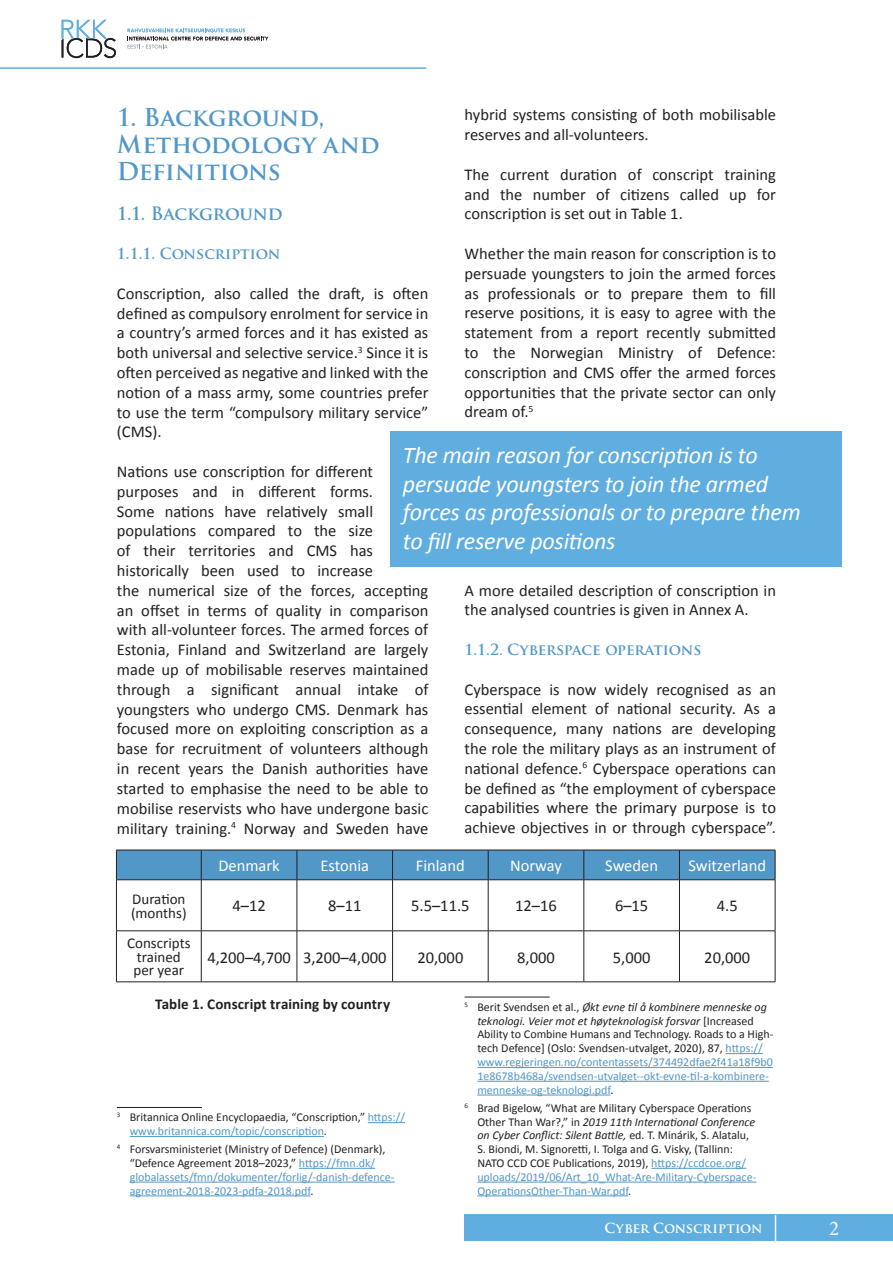
<style>
.page{position:relative;width:893px;height:1263px;background:#fff}
.page>*{position:absolute;margin:0;border:0;box-sizing:border-box;transform-origin:0 0}
.t1{font:italic 24px/28.8px "Calibri";letter-spacing:-.01em;color:#fff}
.t2{font:700 24px/27px "Trajan Pro";letter-spacing:-.005em;color:#5197c8}
.t3{font:21px "Minion Pro";color:#fff}
.t4{font:700 18px "Trajan Pro";letter-spacing:-.01em;color:#5197c8}
.t5{font:16.5px/19.8px "Calibri";color:#231f20;text-align:justify}
.t6{font:16.5px "Calibri";color:#fff}
.t7{font:700 15px "Trajan Pro";color:#5197c8}
.t8{font:15px/13.5px "Calibri";color:#231f20}
.t9{font:700 15px "Calibri";letter-spacing:.005em;color:#231f20}
.t10{font:700 13.5px "Trajan Pro";letter-spacing:-.005em;color:#fff}
.t11{font:12px/13.8px "Calibri";color:#5197c8}
.t12{font:12px/13.8px "Calibri";color:#231f20}
.s1{color:#231f20}
.s2{font-style:italic;color:#231f20}
.s3{font-style:italic}
.s4{color:#5197c8}
</style>
<div class="page">
<div style="left:465px;top:1215px;width:428px;height:26px;background:#60aee0"></div>
<hr style="left:775px;top:1215px;width:1px;height:48px;background:#fff">
<svg style="left:62px;top:20px;width:54px;height:38px"></svg>
<svg style="left:128px;top:28px;width:140px;height:21px"></svg>
<hr style="left:0;top:67px;width:426px;height:2px;background:#60aee0">
<hr style="left:117px;top:1107px;width:85px;height:1px;background:#231f20">
<hr style="left:368px;top:1122px;width:37px;height:1px;background:#5197c8">
<hr style="left:130px;top:1136px;width:194px;height:1px;background:#5197c8">
<hr style="left:299px;top:1168px;width:76px;height:1px;background:#5197c8">
<hr style="left:130px;top:1182px;width:265px;height:1px;background:#5197c8">
<hr style="left:130px;top:1195px;width:180px;height:1px;background:#5197c8">
<hr style="left:465px;top:997px;width:85px;height:1px;background:#231f20">
<hr style="left:726px;top:1053px;width:37px;height:1px;background:#5197c8">
<hr style="left:477px;top:1067px;width:296px;height:1px;background:#5197c8">
<hr style="left:477px;top:1081px;width:292px;height:1px;background:#5197c8">
<hr style="left:477px;top:1095px;width:133px;height:1px;background:#5197c8">
<hr style="left:651px;top:1168px;width:95px;height:1px;background:#5197c8">
<hr style="left:477px;top:1182px;width:279px;height:1px;background:#5197c8">
<hr style="left:477px;top:1195px;width:151px;height:1px;background:#5197c8">
<div style="left:116px;top:850px;width:660px;height:30px;background:#5197c8"></div>
<hr style="left:116px;top:879px;width:85px;height:1px;background:#231f20">
<hr style="left:116px;top:880px;width:1px;height:50px;background:#231f20">
<hr style="left:201px;top:879px;width:96px;height:1px;background:#231f20">
<hr style="left:201px;top:880px;width:1px;height:50px;background:#231f20">
<hr style="left:297px;top:879px;width:96px;height:1px;background:#231f20">
<hr style="left:297px;top:880px;width:1px;height:50px;background:#231f20">
<hr style="left:393px;top:879px;width:95px;height:1px;background:#231f20">
<hr style="left:392px;top:880px;width:1px;height:50px;background:#231f20">
<hr style="left:488px;top:879px;width:96px;height:1px;background:#231f20">
<hr style="left:488px;top:880px;width:1px;height:50px;background:#231f20">
<hr style="left:584px;top:879px;width:95px;height:1px;background:#231f20">
<hr style="left:584px;top:880px;width:1px;height:50px;background:#231f20">
<hr style="left:679px;top:879px;width:96px;height:1px;background:#231f20">
<hr style="left:679px;top:880px;width:1px;height:50px;background:#231f20">
<hr style="left:775px;top:880px;width:1px;height:50px;background:#231f20">
<hr style="left:116px;top:930px;width:85px;height:1px;background:#231f20">
<hr style="left:116px;top:931px;width:1px;height:50px;background:#231f20">
<hr style="left:201px;top:930px;width:96px;height:1px;background:#231f20">
<hr style="left:201px;top:931px;width:1px;height:50px;background:#231f20">
<hr style="left:297px;top:930px;width:96px;height:1px;background:#231f20">
<hr style="left:297px;top:931px;width:1px;height:50px;background:#231f20">
<hr style="left:393px;top:930px;width:95px;height:1px;background:#231f20">
<hr style="left:392px;top:931px;width:1px;height:50px;background:#231f20">
<hr style="left:488px;top:930px;width:96px;height:1px;background:#231f20">
<hr style="left:488px;top:931px;width:1px;height:50px;background:#231f20">
<hr style="left:584px;top:930px;width:95px;height:1px;background:#231f20">
<hr style="left:584px;top:931px;width:1px;height:50px;background:#231f20">
<hr style="left:679px;top:930px;width:96px;height:1px;background:#231f20">
<hr style="left:679px;top:931px;width:1px;height:50px;background:#231f20">
<hr style="left:775px;top:931px;width:1px;height:50px;background:#231f20">
<hr style="left:116px;top:981px;width:85px;height:1px;background:#231f20">
<hr style="left:201px;top:981px;width:96px;height:1px;background:#231f20">
<hr style="left:297px;top:981px;width:96px;height:1px;background:#231f20">
<hr style="left:393px;top:981px;width:95px;height:1px;background:#231f20">
<hr style="left:488px;top:981px;width:96px;height:1px;background:#231f20">
<hr style="left:584px;top:981px;width:95px;height:1px;background:#231f20">
<hr style="left:679px;top:981px;width:96px;height:1px;background:#231f20">
<div style="left:390px;top:431px;width:452px;height:135px;background:#60aee0"></div>
<h1 class="t2" style="left:117px;top:104px;width:264px">1. Background,<br>Methodology and<br>Definitions</h1>
<p class="t4" style="left:117px;top:202px;width:167px">1.1. Background</p>
<p class="t7" style="left:117px;top:244px;width:165px">1.1.1. Conscription</p>
<p class="t5" style="left:117px;top:283px;width:313px">Conscription, also called the draft, is often defined as compulsory enrolment for service in a country’s armed forces and it has existed as both universal and selective service.<sup>3</sup> Since it is often perceived as negative and linked with the notion of a mass army, some countries prefer to use the term “compulsory military service” (CMS).</p>
<p class="t5" style="left:117px;top:462px;width:313px;text-align:left">Nations use conscription for different purposes and in different forms.<br>Some nations have relatively small populations compared to the size<br>of their territories and CMS has historically been used to increase<br>the numerical size of the forces, accepting an offset in terms of quality in comparison with all-volunteer forces. The armed forces of Estonia, Finland and Switzerland are largely made up of mobilisable reserves maintained through a significant annual intake of youngsters who undergo CMS. Denmark has focused more on exploiting conscription as a base for recruitment of volunteers although in recent years the Danish authorities have started to emphasise the need to be able to mobilise reservists who have undergone basic military training.<sup>4</sup> Norway and Sweden have</p>
<p class="t5" style="left:465px;top:105px;width:313px">hybrid systems consisting of both mobilisable reserves and all-volunteers.</p>
<p class="t5" style="left:465px;top:164px;width:313px">The current duration of conscript training and the number of citizens called up for conscription is set out in Table 1.</p>
<p class="t5" style="left:465px;top:244px;width:313px">Whether the main reason for conscription is to persuade youngsters to join the armed forces as professionals or to prepare them to fill reserve positions, it is easy to agree with the statement from a report recently submitted to the Norwegian Ministry of Defence: conscription and CMS offer the armed forces opportunities that the private sector can only dream of.<sup>5</sup></p>
<h1 class="t1" style="left:403px;top:440px;width:399px">The main reason for conscription is to persuade youngsters to join the armed forces as professionals or to prepare them to fill reserve positions</h1>
<p class="t5" style="left:465px;top:580px;width:313px">A more detailed description of conscription in the analysed countries is given in Annex A.</p>
<p class="t7" style="left:465px;top:640px;width:238px">1.1.2. Cyberspace operations</p>
<p class="t5" style="left:465px;top:679px;width:313px">Cyberspace is now widely recognised as an essential element of national security. As a consequence, many nations are developing the role the military plays as an instrument of national defence.<sup>6</sup> Cyberspace operations can be defined as “the employment of cyberspace capabilities where the primary purpose is to achieve objectives in or through cyberspace”.</p>
<p class="t6" style="left:218px;top:855px;width:63px">Denmark</p>
<p class="t6" style="left:320px;top:855px;width:50px">Estonia</p>
<p class="t6" style="left:416px;top:855px;width:51px">Finland</p>
<p class="t6" style="left:510px;top:855px;width:53px">Norway</p>
<p class="t6" style="left:605px;top:855px;width:54px">Sweden</p>
<p class="t6" style="left:688px;top:855px;width:79px">Switzerland</p>
<p class="t8" style="left:131px;top:892px;width:57px">Duration (months)</p>
<p class="t5" style="left:232px;top:896px;width:35px">4–12</p>
<p class="t5" style="left:328px;top:896px;width:35px">8–11</p>
<p class="t5" style="left:411px;top:896px;width:60px">5.5–11.5</p>
<p class="t5" style="left:515px;top:896px;width:43px">12–16</p>
<p class="t5" style="left:615px;top:896px;width:35px">6–15</p>
<p class="t5" style="left:717px;top:896px;width:22px">4.5</p>
<p class="t8" style="left:127px;top:937px;width:65px;text-align:center">Conscripts trained per year</p>
<p class="t5" style="left:207px;top:947px;width:181px">4,200–4,700 3,200–4,000</p>
<p class="t5" style="left:417px;top:947px;width:47px">20,000</p>
<p class="t5" style="left:517px;top:947px;width:39px">8,000</p>
<p class="t5" style="left:613px;top:947px;width:39px">5,000</p>
<p class="t5" style="left:704px;top:947px;width:47px">20,000</p>
<p class="t9" style="left:155px;top:994px;width:237px">Table 1. Conscript training by country</p>
<p class="t11" style="left:477px;top:1000px;width:298px;text-indent:-13px"><sup>5</sup> <span class="s1">Berit Svendsen et al.,</span> <span class="s2">Økt evne til å kombinere menneske og teknologi. Veier mot et høyteknologisk forsvar</span> <span class="s1">[Increased Ability to Combine Humans and Technology. Roads to a High&shy;tech Defence] (Oslo: Svendsen-utvalget, 2020), 87,</span> https:// www.regjeringen.no/contentassets/374492dfae2f41a18f9b0<br>1e8678b468a/svendsen-utvalget--okt-evne-til-a-kombinere&shy;menneske-og-teknologi.pdf<span class="s1">.</span></p>
<p class="t12" style="left:477px;top:1101px;width:280px;text-indent:-13px"><sup>6</sup> Brad Bigelow, “What are Military Cyberspace Operations Other Than War?,” in <span class="s3">2019 11th International Conference on Cyber Conflict: Silent Battle,</span> ed. T. Minárik, S. Alatalu, S. Biondi, M. Signoretti, I. Tolga and G. Visky, (Tallinn:<br>NATO CCD COE Publications, 2019), <span class="s4">https://ccdcoe.org/ uploads/2019/06/Art_10_What-Are-Military-Cyberspace-OperationsOther-Than-War.pdf</span>.</p>
<p class="t12" style="left:130px;top:1110px;width:277px;text-indent:-13px"><sup>3</sup> Britannica Online Encyclopaedia, “Conscription,” <span class="s4">https:// www.britannica.com/topic/conscription</span>.</p>
<p class="t11" style="left:130px;top:1142px;width:266px;text-indent:-13px"><sup>4</sup> <span class="s1">Forsvarsministeriet (Ministry of Defence) (Denmark), “Defence Agreement 2018–2023,”</span> https://fmn.dk/ globalassets/fmn/dokumenter/forlig/-danish-defence&shy;agreement-2018-2023-pdfa-2018.pdf<span class="s1">.</span></p>
<p class="t10" style="left:604px;top:1219px;width:160px">Cyber Conscription</p>
<p class="t3" style="left:829px;top:1215px;width:12px">2</p>
</div>
